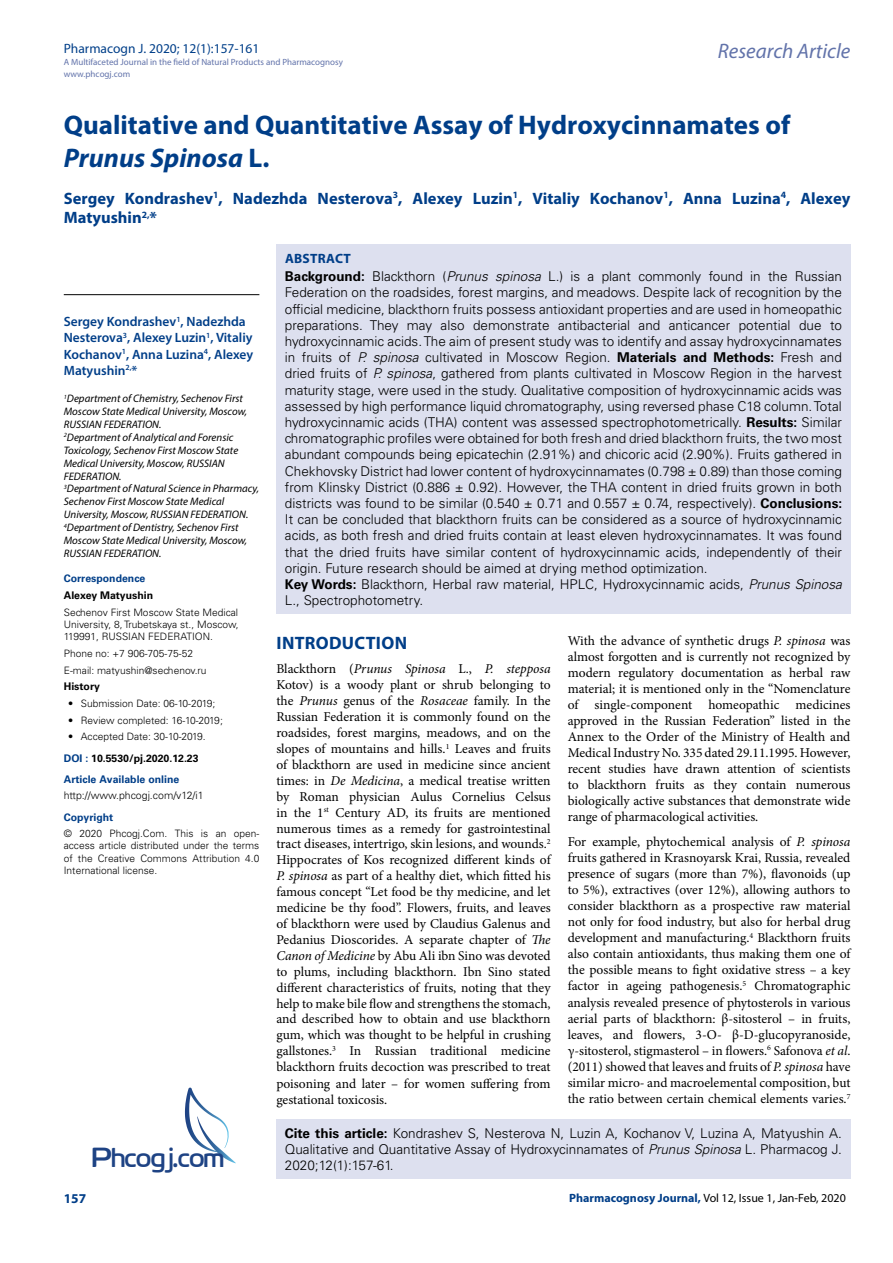
<style>
.page{position:relative;width:893px;height:1263px;background:#fff}
.page>*{position:absolute;margin:0;border:0;box-sizing:border-box;transform-origin:0 0}
.t1{font:27.6px "Cloud World";color:#1e4384}
.t2{font:700 27px/33px "Myriad Pro";color:#003e88}
.t3{font:italic 21px "Myriad Pro";color:#6273aa}
.t4{font:700 18px "Myriad Pro";letter-spacing:.015em;color:#003e88}
.t5{font:700 16.5px/19.5px "Myriad Pro";color:#003e88}
.t6{font:13.5px/15.9px "Minion Pro";color:#000;text-align:justify}
.t7{font:300 13.5px/16.2px "Univers LT Std";color:#000}
.t8{font:600 13.5px/16.2px "Myriad Pro";color:#003e88}
.t9{font:13.5px "Myriad Pro";color:#003f89}
.t10{font:700 13.5px "Myriad Pro";letter-spacing:.02em;color:#003e88}
.t11{font:12px "Myriad Pro";color:#000}
.t12{font:italic 10.8px/12.9px "Myriad Pro";color:#000}
.t13{font:700 10.5px/21.1px "Univers LT Std";color:#003e88}
.t14{font:300 10.5px "Univers LT Std";color:#000}
.t15{font:700 10.5px "Univers LT Std";color:#000}
.t16{font:300 10.2px/12.3px "Univers LT Std";color:#000;text-align:justify}
.t17{font:9px/12px "Myriad Pro";color:#6273aa}
.s1{font-style:italic}
.s2{color:#000}
.s3{font-weight:700}
.s4{font-weight:700;color:#003e88}
</style>
<div class="page">
<div style="left:276px;top:1119px;width:574px;height:59px;background:#dde0ef"></div>
<svg style="left:185px;top:1087px;width:51px;height:76px"></svg>
<div style="left:276px;top:244px;width:574px;height:370px;background:#dde0ef"></div>
<hr style="left:64px;top:294px;width:195px;height:1px;background:#000">
<p class="t9" style="left:64px;top:40px;width:197px">Pharmacogn J. 2020; 12(1):157-161</p>
<p class="t17" style="left:64px;top:55px;width:281px">A Multifaceted Journal in the field of Natural Products and Pharmacognosy www.phcogj.com</p>
<h3 class="t3" style="left:718px;top:38px;width:134px">Research Article</h3>
<h2 class="t2" style="left:64px;top:108px;width:728px">Qualitative and Quantitative Assay of Hydroxycinnamates of<br><span class="s1">Prunus Spinosa</span> L.</h2>
<p class="t5" style="left:64px;top:188px;width:788px">Sergey Kondrashev<sup>1</sup>, Nadezhda Nesterova<sup>3</sup>, Alexey Luzin<sup>1</sup>, Vitaliy Kochanov<sup>1</sup>, Anna Luzina<sup>4</sup>, Alexey<br>Matyushin<sup>2,</sup>*</p>
<p class="t8" style="left:64px;top:313px;width:191px">Sergey Kondrashev<sup>1</sup>, Nadezhda<br>Nesterova<sup>3</sup>, Alexey Luzin<sup>1</sup>, Vitaliy<br>Kochanov<sup>1</sup>, Anna Luzina<sup>4</sup>, Alexey<br>Matyushin<sup>2,</sup>*</p>
<p class="t12" style="left:64px;top:392px;width:197px"><sup>1</sup>Department of Chemistry, Sechenov First Moscow State Medical University, Moscow, RUSSIAN FEDERATION.<br><sup>2</sup>Department of Analytical and Forensic Toxicology, Sechenov First Moscow State Medical University, Moscow, RUSSIAN FEDERATION.<br><sup>3</sup>Department of Natural Science in Pharmacy, Sechenov First Moscow State Medical University, Moscow, RUSSIAN FEDERATION.<br><sup>4</sup>Department of Dentistry, Sechenov First Moscow State Medical University, Moscow, RUSSIAN FEDERATION.</p>
<p class="t13" style="left:64px;top:568px;width:83px">Correspondence</p>
<p class="t15" style="left:64px;top:589px;width:91px">Alexey Matyushin</p>
<p class="t16" style="left:64px;top:606px;width:176px">Sechenov First Moscow State Medical University, 8, Trubetskaya st., Moscow, 119991, RUSSIAN FEDERATION.</p>
<p class="t16" style="left:64px;top:645px;width:144px;line-height:16.8px">Phone no: +7 906-705-75-52<br>E-mail: matyushin@sechenov.ru</p>
<p class="t15" style="left:64px;top:681px;width:38px">History</p>
<p class="t16" style="left:68px;top:697px;width:149px">• Submission Date: 06-10-2019;</p>
<p class="t16" style="left:68px;top:714px;width:156px">• Review completed: 16-10-2019;</p>
<p class="t16" style="left:68px;top:731px;width:139px">• Accepted Date: 30-10-2019.</p>
<p class="t13" style="left:64px;top:747px;width:136px">DOI : <span class="s2">10.5530/pj.2020.12.23<br></span>Article Available online</p>
<p class="t14" style="left:64px;top:789px;width:141px">http://www.phcogj.com/v12/i1</p>
<p class="t13" style="left:64px;top:806px;width:51px">Copyright</p>
<p class="t16" style="left:64px;top:827px;width:197px">© 2020 Phcogj.Com. This is an open&shy;access article distributed under the terms of the Creative Commons Attribution 4.0<br>International license.</p>
<h1 class="t1" style="left:92px;top:1136px;width:134px">Phcogj.com</h1>
<p class="t10" style="left:64px;top:1190px;width:24px">157</p>
<p class="t10" style="left:285px;top:250px;width:67px">ABSTRACT</p>
<p class="t7" style="left:285px;top:268px;width:559px"><span class="s3">Background:</span> Blackthorn (<span class="s1">Prunus spinosa</span> L.) is a plant commonly found in the Russian Federation on the roadsides, forest margins, and meadows. Despite lack of recognition by the official medicine, blackthorn fruits possess antioxidant properties and are used in homeopathic preparations. They may also demonstrate antibacterial and anticancer potential due to hydroxycinnamic acids. The aim of present study was to identify and assay hydroxycinnamates in fruits of <span class="s1">P. spinosa</span> cultivated in Moscow Region. <span class="s3">Materials and Methods:</span> Fresh and dried fruits of <span class="s1">P. spinosa</span>, gathered from plants cultivated in Moscow Region in the harvest maturity stage, were used in the study. Qualitative composition of hydroxycinnamic acids was assessed by high performance liquid chromatography, using reversed phase C18 column. Total hydroxycinnamic acids (THA) content was assessed spectrophotometrically. <span class="s3">Results:</span> Similar chromatographic profiles were obtained for both fresh and dried blackthorn fruits, the two most abundant compounds being epicatechin (2.91%) and chicoric acid (2.90%). Fruits gathered in Chekhovsky District had lower content of hydroxycinnamates (0.798 ± 0.89) than those coming from Klinsky District (0.886 ± 0.92). However, the THA content in dried fruits grown in both districts was found to be similar (0.540 ± 0.71 and 0.557 ± 0.74, respectively). <span class="s3">Conclusions:<br></span>It can be concluded that blackthorn fruits can be considered as a source of hydroxycinnamic acids, as both fresh and dried fruits contain at least eleven hydroxycinnamates. It was found that the dried fruits have similar content of hydroxycinnamic acids, independently of their origin. Future research should be aimed at drying method optimization.<br><span class="s3">Key Words:</span> Blackthorn, Herbal raw material, HPLC, Hydroxycinnamic acids, <span class="s1">Prunus Spinosa </span>L., Spectrophotometry.</p>
<h3 class="t4" style="left:277px;top:631px;width:132px">INTRODUCTION</h3>
<p class="t6" style="left:276px;top:661px;width:276px">Blackthorn (<span class="s1">Prunus Spinosa</span> L., <span class="s1">P. stepposa </span>Kotov) is a woody plant or shrub belonging to the <span class="s1">Prunus</span> genus of the <span class="s1">Rosaceae</span> family. In the Russian Federation it is commonly found on the roadsides, forest margins, meadows, and on the slopes of mountains and hills.<sup>1</sup> Leaves and fruits of blackthorn are used in medicine since ancient times: in <span class="s1">De Medicina</span>, a medical treatise written by Roman physician Aulus Cornelius Celsus in the 1<sup>st</sup> Century AD, its fruits are mentioned numerous times as a remedy for gastrointestinal tract diseases, intertrigo, skin lesions, and wounds.<sup>2<br></sup>Hippocrates of Kos recognized different kinds of <span class="s1">P. spinosa</span> as part of a healthy diet, which fitted his famous concept “Let food be thy medicine, and let medicine be thy food”. Flowers, fruits, and leaves of blackthorn were used by Claudius Galenus and Pedanius Dioscorides. A separate chapter of <span class="s1">The Canon of Medicine</span> by Abu Ali ibn Sino was devoted to plums, including blackthorn. Ibn Sino stated different characteristics of fruits, noting that they help to make bile flow and strengthens the stomach, and described how to obtain and use blackthorn gum, which was thought to be helpful in crushing gallstones.<sup>3</sup> In Russian traditional medicine blackthorn fruits decoction was prescribed to treat poisoning and later – for women suffering from gestational toxicosis.</p>
<p class="t6" style="left:568px;top:633px;width:284px">With the advance of synthetic drugs <span class="s1">P. spinosa</span> was almost forgotten and is currently not recognized by modern regulatory documentation as herbal raw material; it is mentioned only in the “Nomenclature of single-component homeopathic medicines approved in the Russian Federation” listed in the Annex to the Order of the Ministry of Health and Medical Industry No. 335 dated 29.11.1995. However, recent studies have drawn attention of scientists to blackthorn fruits as they contain numerous biologically active substances that demonstrate wide range of pharmacological activities.</p>
<p class="t6" style="left:568px;top:834px;width:284px">For example, phytochemical analysis of <span class="s1">P. spinosa </span>fruits gathered in Krasnoyarsk Krai, Russia, revealed presence of sugars (more than 7%), flavonoids (up to 5%), extractives (over 12%), allowing authors to consider blackthorn as a prospective raw material not only for food industry, but also for herbal drug development and manufacturing.<sup>4</sup> Blackthorn fruits also contain antioxidants, thus making them one of the possible means to fight oxidative stress – a key factor in ageing pathogenesis.<sup>5</sup> Chromatographic analysis revealed presence of phytosterols in various aerial parts of blackthorn: β-sitosterol – in fruits, leaves, and flowers, 3-O- β-D-glucopyranoside, γ-sitosterol, stigmasterol – in flowers.<sup>6</sup> Safonova <span class="s1">et al</span>. (2011) showed that leaves and fruits of <span class="s1">P. spinosa</span> have similar micro- and macroelemental composition, but the ratio between certain chemical elements varies.<sup>7</sup></p>
<p class="t7" style="left:285px;top:1125px;width:559px"><span class="s3">Cite this article:</span> Kondrashev S, Nesterova N, Luzin A, Kochanov V, Luzina A, Matyushin A.<br>Qualitative and Quantitative Assay of Hydroxycinnamates of <span class="s1">Prunus Spinosa</span> L. Pharmacog J.</p>
<p class="t7" style="left:285px;top:1157px;width:110px">2020;12(1):157-61.</p>
<p class="t11" style="left:569px;top:1190px;width:278px"><span class="s4">Pharmacognosy Journal,</span> Vol 12, Issue 1, Jan-Feb, 2020</p>
</div>
